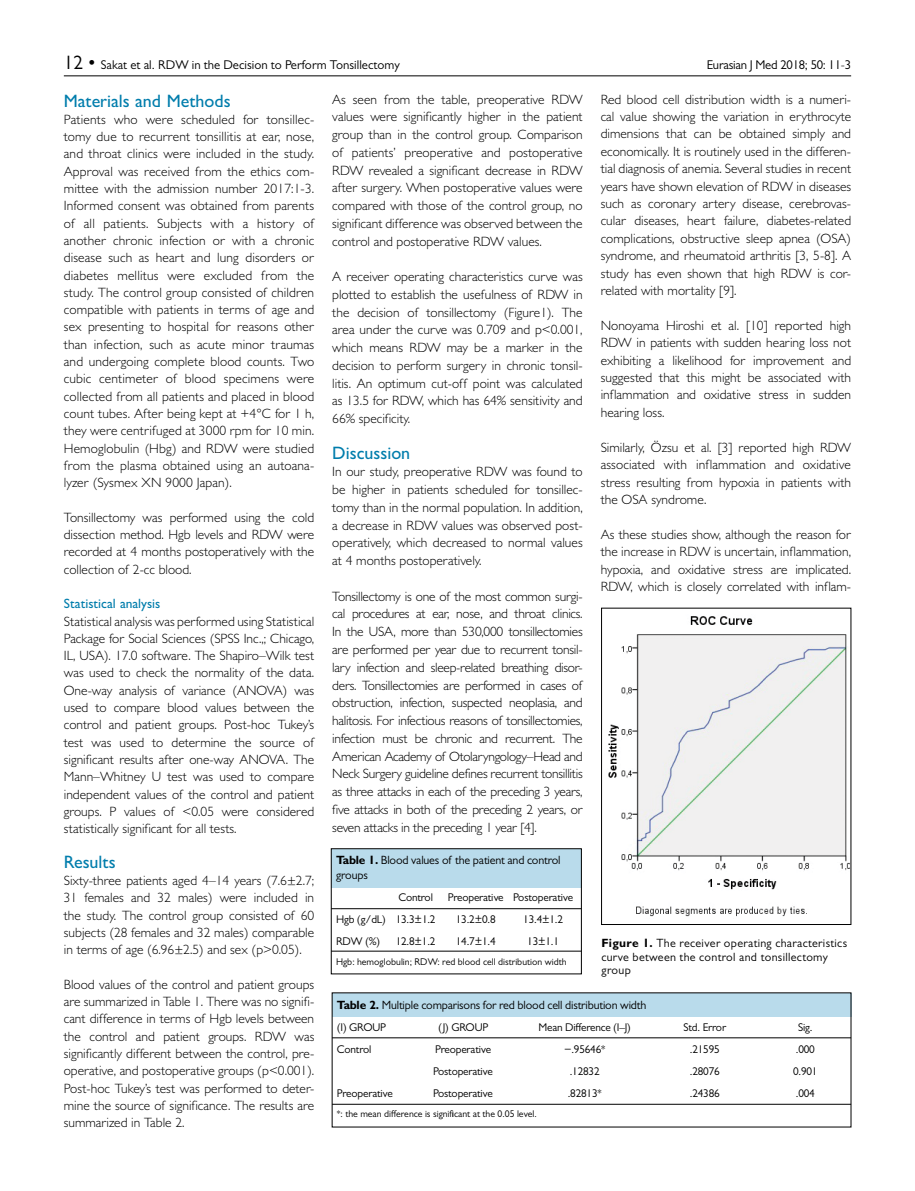
<style>
.page{position:relative;width:915px;height:1191px;background:#fff}
.page>*{position:absolute;margin:0;border:0;box-sizing:border-box;transform-origin:0 0}
.t1{font:500 18px "Gill Sans MT Pro";color:#007dac}
.t2{font:300 13.5px/17.2px "Gill Sans MT Pro";color:#000;text-align:justify}
.t3{font:500 13.5px "Gill Sans MT Pro";color:#007dac}
.t4{font:12.75px "Gill Sans MT Pro";color:#000}
.t5{font:12.75px "Gill Sans MT Pro";letter-spacing:-.02em;color:#000}
.t6{font:12px/14.4px "Gill Sans MT Pro";letter-spacing:-.015em;color:#000}
.t7{font:12px/13.5px "Gill Sans MT Pro";letter-spacing:.025em;color:#000}
.t8{font:11.25px "Gill Sans MT Pro";letter-spacing:-.015em;color:#000}
.t9{font:9.75px "Gill Sans MT Pro";color:#000}
.s1{font-size:19.5px}
.s2{font-weight:700}
</style>
<div class="page">
<hr style="left:64px;top:76px;width:786px;height:1px;background:#000">
<img style="left:608px;top:616px;width:240px;height:301px">
<div style="left:331px;top:848px;width:250px;height:39px;background:#b9dbeb"></div>
<div style="left:331px;top:848px;width:250px;height:126px;border:1px solid #000"></div>
<hr style="left:331px;top:908px;width:250px;height:1px;background:#000">
<hr style="left:331px;top:951px;width:250px;height:1px;background:#000">
<div style="left:332px;top:993px;width:518px;height:23px;background:#b9dbeb"></div>
<hr style="left:332px;top:1037px;width:518px;height:1px;background:#000">
<hr style="left:332px;top:1104px;width:518px;height:1px;background:#000">
<p class="t4" style="left:64px;top:58px;width:337px"><span class="s1">12 •</span> Sakat et al. RDW in the Decision to Perform Tonsillectomy</p>
<p class="t5" style="left:706px;top:58px;width:146px">Eurasian J Med 2018; 50: 11-3</p>
<h1 class="t1" style="left:64px;top:90px;width:168px">Materials and Methods</h1>
<p class="t2" style="left:64px;top:110px;width:252px">Patients who were scheduled for tonsillec&shy;tomy due to recurrent tonsillitis at ear, nose, and throat clinics were included in the study.<br>Approval was received from the ethics com&shy;mittee with the admission number 2017:1-3.<br>Informed consent was obtained from parents of all patients. Subjects with a history of another chronic infection or with a chronic disease such as heart and lung disorders or diabetes mellitus were excluded from the study. The control group consisted of children compatible with patients in terms of age and sex presenting to hospital for reasons other than infection, such as acute minor traumas and undergoing complete blood counts. Two cubic centimeter of blood specimens were collected from all patients and placed in blood count tubes. After being kept at +4°C for 1 h, they were centrifuged at 3000 rpm for 10 min.<br>Hemoglobulin (Hbg) and RDW were studied from the plasma obtained using an autoana&shy;lyzer (Sysmex XN 9000 Japan).</p>
<p class="t2" style="left:64px;top:508px;width:252px">Tonsillectomy was performed using the cold dissection method. Hgb levels and RDW were recorded at 4 months postoperatively with the collection of 2-cc blood.</p>
<p class="t3" style="left:64px;top:595px;width:98px">Statistical analysis</p>
<p class="t2" style="left:64px;top:612px;width:252px">Statistical analysis was performed using Statistical Package for Social Sciences (SPSS Inc.,; Chicago, IL, USA). 17.0 software. The Shapiro–Wilk test was used to check the normality of the data.<br>One-way analysis of variance (ANOVA) was used to compare blood values between the control and patient groups. Post-hoc Tukey’s test was used to determine the source of significant results after one-way ANOVA. The Mann–Whitney U test was used to compare independent values of the control and patient groups. P values of &lt;0.05 were considered statistically significant for all tests.</p>
<h1 class="t1" style="left:64px;top:851px;width:53px">Results</h1>
<p class="t2" style="left:64px;top:871px;width:252px">Sixty-three patients aged 4–14 years (7.6±2.7; 31 females and 32 males) were included in the study. The control group consisted of 60 subjects (28 females and 32 males) comparable in terms of age (6.96±2.5) and sex (p&gt;0.05).</p>
<p class="t2" style="left:64px;top:975px;width:252px">Blood values of the control and patient groups are summarized in Table 1. There was no signifi&shy;cant difference in terms of Hgb levels between the control and patient groups. RDW was significantly different between the control, pre&shy;operative, and postoperative groups (p&lt;0.001).<br>Post-hoc Tukey’s test was performed to deter&shy;mine the source of significance. The results are summarized in Table 2.</p>
<p class="t2" style="left:332px;top:90px;width:252px;line-height:17.7px">As seen from the table, preoperative RDW values were significantly higher in the patient group than in the control group. Comparison of patients’ preoperative and postoperative RDW revealed a significant decrease in RDW after surgery. When postoperative values were compared with those of the control group, no significant difference was observed between the control and postoperative RDW values.</p>
<p class="t2" style="left:332px;top:267px;width:252px;line-height:17.7px">A receiver operating characteristics curve was plotted to establish the usefulness of RDW in the decision of tonsillectomy (Figure1). The area under the curve was 0.709 and p&lt;0.001, which means RDW may be a marker in the decision to perform surgery in chronic tonsil&shy;litis. An optimum cut-off point was calculated as 13.5 for RDW, which has 64% sensitivity and 66% specificity.</p>
<h1 class="t1" style="left:332px;top:442px;width:79px">Discussion</h1>
<p class="t2" style="left:332px;top:463px;width:252px;line-height:17.7px">In our study, preoperative RDW was found to be higher in patients scheduled for tonsillec&shy;tomy than in the normal population. In addition, a decrease in RDW values was observed post&shy;operatively, which decreased to normal values at 4 months postoperatively.</p>
<p class="t2" style="left:332px;top:587px;width:252px;line-height:17.7px">Tonsillectomy is one of the most common surgi&shy;cal procedures at ear, nose, and throat clinics.<br>In the USA, more than 530,000 tonsillectomies are performed per year due to recurrent tonsil&shy;lary infection and sleep-related breathing disor&shy;ders. Tonsillectomies are performed in cases of obstruction, infection, suspected neoplasia, and halitosis. For infectious reasons of tonsillectomies, infection must be chronic and recurrent. The American Academy of Otolaryngology–Head and Neck Surgery guideline defines recurrent tonsillitis as three attacks in each of the preceding 3 years, five attacks in both of the preceding 2 years, or seven attacks in the preceding 1 year [4].</p>
<p class="t2" style="left:600px;top:90px;width:252px">Red blood cell distribution width is a numeri&shy;cal value showing the variation in erythrocyte dimensions that can be obtained simply and economically. It is routinely used in the differen&shy;tial diagnosis of anemia. Several studies in recent years have shown elevation of RDW in diseases such as coronary artery disease, cerebrovas&shy;cular diseases, heart failure, diabetes-related complications, obstructive sleep apnea (OSA) syndrome, and rheumatoid arthritis [3, 5-8]. A study has even shown that high RDW is cor&shy;related with mortality [9].</p>
<p class="t2" style="left:600px;top:316px;width:252px">Nonoyama Hiroshi et al. [10] reported high RDW in patients with sudden hearing loss not exhibiting a likelihood for improvement and suggested that this might be associated with inflammation and oxidative stress in sudden hearing loss.</p>
<p class="t2" style="left:600px;top:438px;width:252px">Similarly, Özsu et al. [3] reported high RDW associated with inflammation and oxidative stress resulting from hypoxia in patients with the OSA syndrome.</p>
<p class="t2" style="left:600px;top:525px;width:252px">As these studies show, although the reason for the increase in RDW is uncertain, inflammation, hypoxia, and oxidative stress are implicated.<br>RDW, which is closely correlated with inflam-</p>
<p class="t6" style="left:336px;top:853px;width:226px"><span class="s2">Table 1.</span> Blood values of the patient and control groups</p>
<p class="t8" style="left:398px;top:890px;width:36px">Control</p>
<p class="t8" style="left:447px;top:890px;width:127px">Preoperative Postoperative</p>
<p class="t8" style="left:336px;top:912px;width:101px">Hgb (g/dL) 13.3±1.2</p>
<p class="t8" style="left:455px;top:912px;width:41px">13.2±0.8</p>
<p class="t8" style="left:523px;top:912px;width:41px">13.4±1.2</p>
<p class="t8" style="left:336px;top:934px;width:46px">RDW (%)</p>
<p class="t8" style="left:395px;top:934px;width:41px">12.8±1.2</p>
<p class="t8" style="left:455px;top:934px;width:41px">14.7±1.4</p>
<p class="t8" style="left:527px;top:934px;width:33px">13±1.1</p>
<p class="t9" style="left:336px;top:956px;width:232px">Hgb: hemoglobulin; RDW: red blood cell distribution width</p>
<p class="t6" style="left:337px;top:997px;width:311px"><span class="s2">Table 2.</span> Multiple comparisons for red blood cell distribution width</p>
<p class="t8" style="left:337px;top:1020px;width:51px">(I) GROUP</p>
<p class="t8" style="left:438px;top:1020px;width:52px">(J) GROUP</p>
<p class="t8" style="left:538px;top:1020px;width:94px">Mean Difference (I–J)</p>
<p class="t8" style="left:683px;top:1020px;width:44px">Std. Error</p>
<p class="t8" style="left:798px;top:1020px;width:16px">Sig.</p>
<p class="t8" style="left:337px;top:1042px;width:36px">Control</p>
<p class="t8" style="left:435px;top:1042px;width:57px">Preoperative</p>
<p class="t8" style="left:564px;top:1042px;width:43px">−.95646*</p>
<p class="t8" style="left:689px;top:1042px;width:31px">.21595</p>
<p class="t8" style="left:795px;top:1042px;width:21px">.000</p>
<p class="t8" style="left:433px;top:1064px;width:61px">Postoperative</p>
<p class="t8" style="left:569px;top:1064px;width:31px">.12832</p>
<p class="t8" style="left:689px;top:1064px;width:31px">.28076</p>
<p class="t8" style="left:792px;top:1064px;width:26px">0.901</p>
<p class="t8" style="left:337px;top:1086px;width:57px">Preoperative</p>
<p class="t8" style="left:433px;top:1086px;width:61px">Postoperative</p>
<p class="t8" style="left:567px;top:1086px;width:36px">.82813*</p>
<p class="t8" style="left:689px;top:1086px;width:31px">.24386</p>
<p class="t8" style="left:795px;top:1086px;width:21px">.004</p>
<p class="t9" style="left:337px;top:1107px;width:201px">*: the mean difference is significant at the 0.05 level.</p>
<p class="t7" style="left:601px;top:936px;width:247px"><span class="s2">Figure 1.</span> The receiver operating characteristics curve between the control and tonsillectomy group</p>
</div>
